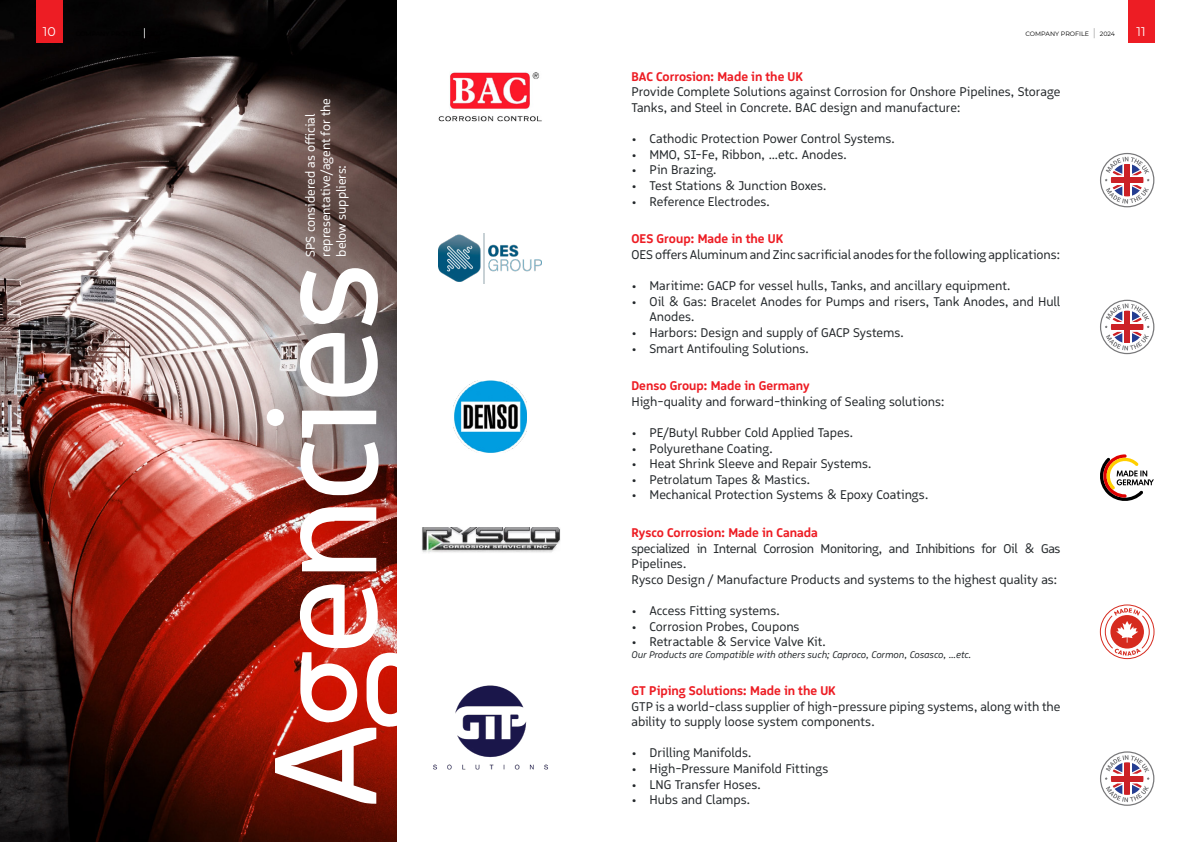
<style>
.page{position:relative;width:1191px;height:842px;background:#fff}
.page>*{position:absolute;margin:0;border:0;box-sizing:border-box;transform-origin:0 0}
.t1{font:150px "Logical";letter-spacing:-.025em;color:#fff}
.t2{font:13px/15.6px "Logical";letter-spacing:-.005em;color:#24282b}
.t3{font:700 13px "Logical";color:#ed1d24}
.t4{font:13px/15.6px "Logical";letter-spacing:-.005em;color:#fff}
.t5{font:12.6px "Montserrat";color:#fff}
.t6{font:italic 10px "Logical";color:#24282b}
.t7{font:6.3px "Montserrat";color:#000}
.t8{font:6.2px "Montserrat";color:#000}
</style>
<div class="page">
<img style="left:0;top:0;width:397px;height:842px">
<img style="left:438px;top:72px;width:104px;height:49px">
<img style="left:439px;top:234px;width:102px;height:49px">
<img style="left:454px;top:380px;width:73px;height:72px">
<img style="left:422px;top:527px;width:138px;height:26px">
<img style="left:433px;top:685px;width:115px;height:85px">
<svg style="left:1100px;top:454px;width:54px;height:47px"></svg>
<svg style="left:1100px;top:300px;width:54px;height:54px"></svg>
<svg style="left:1100px;top:153px;width:54px;height:54px"></svg>
<svg style="left:1100px;top:751px;width:54px;height:55px"></svg>
<div style="left:1100px;top:604px;width:54px;height:55px;border:1px solid #d62b1f;border-radius:50%"></div>
<svg style="left:1104px;top:608px;width:46px;height:48px"></svg>
<div style="left:36px;top:0;width:27px;height:43px;background:#ed1d24"></div>
<div style="left:1127px;top:0;width:27px;height:43px;background:#ed1d24"></div>
<p class="t5" style="left:43px;top:23px;width:14px">10</p>
<p class="t7" style="left:1025px;top:30px;width:65px">COMPANY PROFILE</p>
<p class="t8" style="left:1099px;top:30px;width:17px">2024</p>
<p class="t5" style="left:1136px;top:23px;width:11px">11</p>
<p class="t4" style="left:302px;top:257px;width:160px;rotate:-90deg">SPS considered as official representative/agent for the below suppliers:</p>
<h1 class="t1" style="left:234px;top:809px;width:547px;rotate:-90deg">Agencies</h1>
<p class="t3" style="left:631px;top:68px;width:173px">BAC Corrosion: Made in the UK</p>
<p class="t2" style="left:631px;top:84px;width:430px">Provide Complete Solutions against Corrosion for Onshore Pipelines, Storage<br>Tanks, and Steel in Concrete. BAC design and manufacture:</p>
<p class="t2" style="left:631px;top:131px;width:265px">• Cathodic Protection Power Control Systems.</p>
<p class="t2" style="left:631px;top:146px;width:217px">• MMO, SI-Fe, Ribbon, …etc. Anodes.</p>
<p class="t2" style="left:631px;top:162px;width:87px">• Pin Brazing.</p>
<p class="t2" style="left:631px;top:178px;width:197px">• Test Stations &amp; Junction Boxes.</p>
<p class="t2" style="left:631px;top:193px;width:140px">• Reference Electrodes.</p>
<p class="t3" style="left:631px;top:231px;width:153px">OES Group: Made in the UK</p>
<p class="t2" style="left:631px;top:247px;width:430px">OES offers Aluminum and Zinc sacrificial anodes for the following applications:</p>
<p class="t2" style="left:631px;top:278px;width:381px">• Maritime: GACP for vessel hulls, Tanks, and ancillary equipment.</p>
<p class="t2" style="left:649px;top:293px;width:412px;text-indent:-18px">• Oil &amp; Gas: Bracelet Anodes for Pumps and risers, Tank Anodes, and Hull<br>Anodes.</p>
<p class="t2" style="left:631px;top:325px;width:274px">• Harbors: Design and supply of GACP Systems.</p>
<p class="t2" style="left:631px;top:340px;width:179px">• Smart Antifouling Solutions.</p>
<p class="t3" style="left:631px;top:378px;width:179px">Denso Group: Made in Germany</p>
<p class="t2" style="left:631px;top:393px;width:315px">High-quality and forward-thinking of Sealing solutions:</p>
<p class="t2" style="left:631px;top:425px;width:223px">• PE/Butyl Rubber Cold Applied Tapes.</p>
<p class="t2" style="left:631px;top:440px;width:143px">• Polyurethane Coating.</p>
<p class="t2" style="left:631px;top:456px;width:242px">• Heat Shrink Sleeve and Repair Systems.</p>
<p class="t2" style="left:631px;top:471px;width:180px">• Petrolatum Tapes &amp; Mastics.</p>
<p class="t2" style="left:631px;top:487px;width:298px">• Mechanical Protection Systems &amp; Epoxy Coatings.</p>
<p class="t3" style="left:631px;top:524px;width:188px">Rysco Corrosion: Made in Canada</p>
<p class="t2" style="left:631px;top:540px;width:430px">specialized in Internal Corrosion Monitoring, and Inhibitions for Oil &amp; Gas<br>Pipelines.<br>Rysco Design / Manufacture Products and systems to the highest quality as:</p>
<p class="t2" style="left:631px;top:603px;width:150px">• Access Fitting systems.</p>
<p class="t2" style="left:631px;top:618px;width:169px">• Corrosion Probes, Coupons</p>
<p class="t2" style="left:631px;top:634px;width:196px">• Retractable &amp; Service Valve Kit.</p>
<p class="t6" style="left:631px;top:649px;width:341px">Our Products are Compatible with others such; Caproco, Cormon, Cosasco, …etc.</p>
<p class="t3" style="left:631px;top:682px;width:206px">GT Piping Solutions: Made in the UK</p>
<p class="t2" style="left:631px;top:698px;width:430px">GTP is a world-class supplier of high-pressure piping systems, along with the ability to supply loose system components.</p>
<p class="t2" style="left:631px;top:745px;width:122px">• Drilling Manifolds.</p>
<p class="t2" style="left:631px;top:761px;width:198px">• High-Pressure Manifold Fittings</p>
<p class="t2" style="left:631px;top:776px;width:131px">• LNG Transfer Hoses.</p>
<p class="t2" style="left:631px;top:792px;width:120px">• Hubs and Clamps.</p>
</div>
